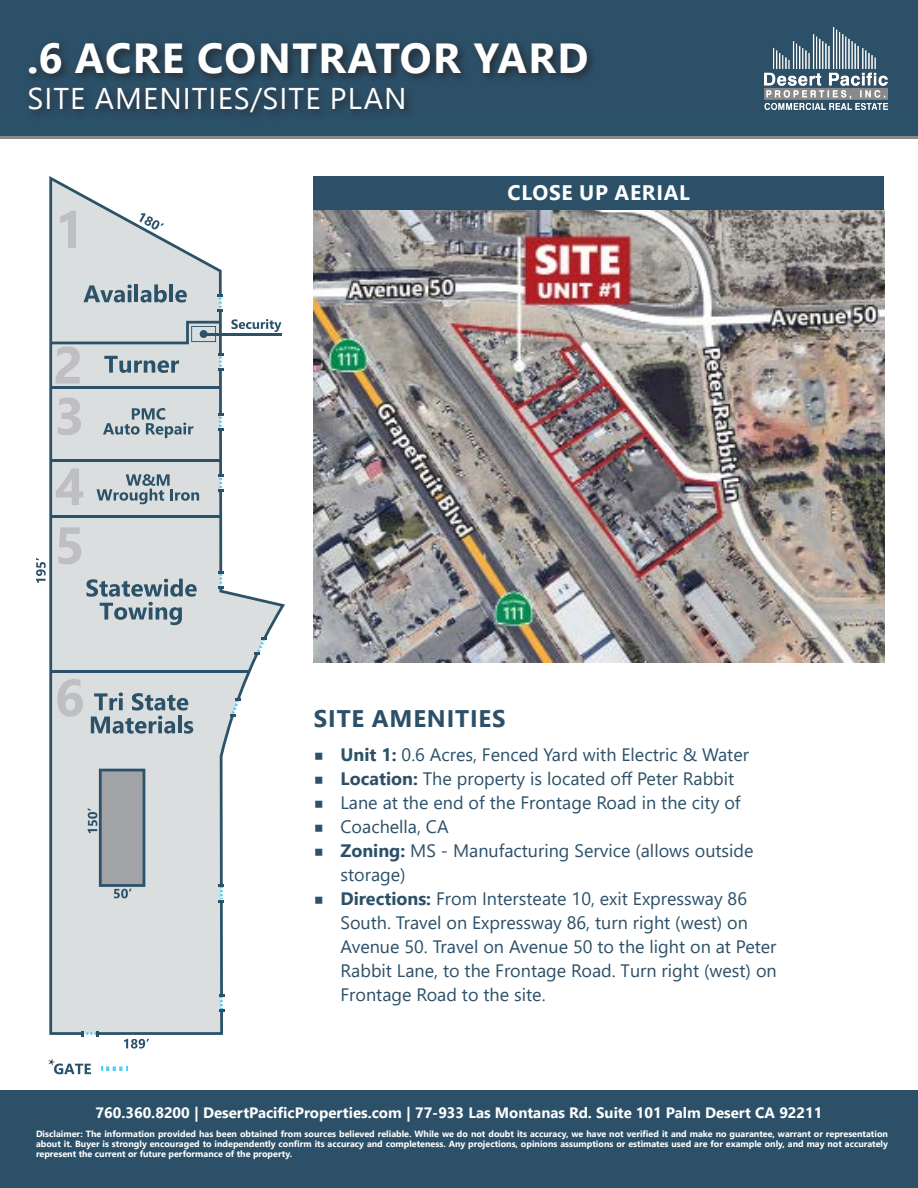
<style>
.page{position:relative;width:918px;height:1188px;background:#fff}
.page>*{position:absolute;margin:0;border:0;box-sizing:border-box;transform-origin:0 0}
.t1{font:700 42px "Segoe UI";letter-spacing:.035em;color:#fff}
.t2{font:30px "Segoe UI";letter-spacing:.035em;color:#fff}
.t3{font:700 24px "Segoe UI";letter-spacing:.035em;color:#2c5068}
.t4{font:700 21px "Segoe UI";letter-spacing:.035em;color:#fff}
.t5{font:18px/24px "Segoe UI";color:#2c5068}
.t6{font:18px "Minion Pro";color:#231f20}
.t7{font:700 15px "Segoe UI";color:#fff}
.t8{font:700 9px/9.8px "Segoe UI";color:#fff;text-align:justify}
.s1{font-family:"Montserrat"}
.s2{font-weight:700}
</style>
<div class="page">
<svg style="left:49px;top:176px;width:173px;height:859px;background:#d5dadb"></svg>
<hr style="left:220px;top:901px;width:3px;height:94px;background:#2b5269">
<hr style="left:219px;top:491px;width:3px;height:82px;background:#2b5269">
<hr style="left:219px;top:370px;width:3px;height:44px;background:#2b5269">
<svg style="left:218px;top:413px;width:5px;height:18px"></svg>
<svg style="left:218px;top:474px;width:5px;height:18px"></svg>
<svg style="left:218px;top:571px;width:67px;height:331px"></svg>
<svg style="left:81px;top:993px;width:143px;height:56px"></svg>
<svg style="left:139px;top:213px;width:25px;height:17px"></svg>
<svg style="left:36px;top:558px;width:10px;height:25px"></svg>
<svg style="left:88px;top:769px;width:57px;height:129px;background:#9ea5aa"></svg>
<svg style="left:97px;top:474px;width:102px;height:30px;background:#adb9bf"></svg>
<svg style="left:103px;top:408px;width:90px;height:30px;background:#b0bcc1"></svg>
<svg style="left:86px;top:579px;width:111px;height:46px;background:#a7b4bb"></svg>
<svg style="left:91px;top:693px;width:102px;height:41px;background:#9babb4"></svg>
<svg style="left:60px;top:211px;width:16px;height:37px"></svg>
<svg style="left:58px;top:397px;width:23px;height:38px"></svg>
<svg style="left:56px;top:468px;width:27px;height:37px"></svg>
<svg style="left:58px;top:527px;width:23px;height:37px"></svg>
<svg style="left:57px;top:679px;width:26px;height:38px"></svg>
<svg style="left:231px;top:319px;width:50px;height:13px"></svg>
<hr style="left:204px;top:333px;width:78px;height:2px;background:#2b5269">
<svg style="left:51px;top:284px;width:172px;height:100px;background:#bdc6ca"></svg>
<img style="left:314px;top:210px;width:570px;height:453px">
<div style="left:0;top:0;width:918px;height:138px;background:#2b5168"></div>
<div style="left:0;top:1090px;width:918px;height:98px;background:#2c5068"></div>
<img style="left:765px;top:27px;width:122px;height:82px">
<div style="left:24px;top:38px;width:574px;height:86px;background:#231f20;opacity:.75"></div>
<div style="left:314px;top:176px;width:570px;height:34px;background:#2c5068"></div>
<hr style="left:0;top:136px;width:918px;height:3px;background:#898a89">
<svg style="left:54px;top:1064px;width:37px;height:10px"></svg>
<svg style="left:101px;top:1067px;width:26px;height:4px"></svg>
<p class="t1" style="left:27px;top:19px;width:563px">.6 ACRE CONTRATOR YARD</p>
<p class="t2" style="left:28px;top:70px;width:381px">SITE AMENITIES/SITE PLAN</p>
<p class="t4" style="left:508px;top:173px;width:184px">CLOSE UP AERIAL</p>
<p class="t3" style="left:314px;top:696px;width:193px">SITE AMENITIES</p>
<p class="t6" style="left:48px;top:1054px;width:9px">*</p>
<p class="t5" style="left:314px;top:741px;width:437px"><span class="s1">■</span> <span class="s2">Unit 1:</span> 0.6 Acres, Fenced Yard with Electric &amp; Water</p>
<p class="t5" style="left:314px;top:765px;width:422px"><span class="s1">■</span> <span class="s2">Location:</span> The property is located off Peter Rabbit</p>
<p class="t5" style="left:314px;top:789px;width:429px"><span class="s1">■</span> Lane at the end of the Frontage Road in the city of</p>
<p class="t5" style="left:314px;top:813px;width:137px"><span class="s1">■</span> Coachella, CA</p>
<p class="t5" style="left:340px;top:837px;width:415px;text-indent:-27px"><span class="s1">■</span> <span class="s2">Zoning:</span> MS - Manufacturing Service (allows outside storage)</p>
<p class="t5" style="left:340px;top:885px;width:438px;text-indent:-27px"><span class="s1">■</span> <span class="s2">Directions:</span> From Intersteate 10, exit Expressway 86<br>South. Travel on Expressway 86, turn right (west) on Avenue 50. Travel on Avenue 50 to the light on at Peter Rabbit Lane, to the Frontage Road. Turn right (west) on Frontage Road to the site.</p>
<p class="t7" style="left:96px;top:1099px;width:728px">760.360.8200 | DesertPacificProperties.com | 77-933 Las Montanas Rd. Suite 101 Palm Desert CA 92211</p>
<p class="t8" style="left:36px;top:1129px;width:853px">Disclaimer: The information provided has been obtained from sources believed reliable. While we do not doubt its accuracy, we have not verified it and make no guarantee, warrant or representation about it. Buyer is strongly encouraged to independently confirm its accuracy and completeness. Any projections, opinions assumptions or estimates used are for example only, and may not accurately represent the current or future performance of the property.</p>
</div>
